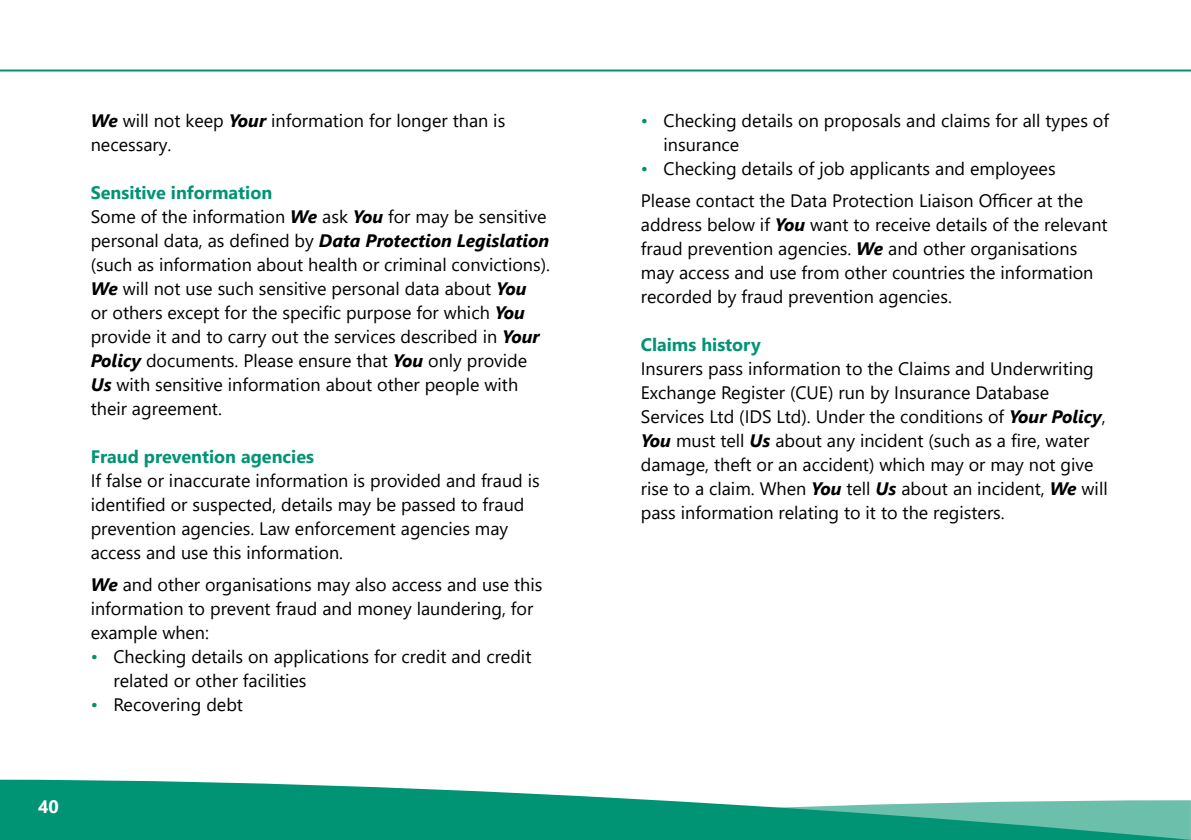
<style>
.page{position:relative;width:1191px;height:840px;background:#fff}
.page>*{position:absolute;margin:0;border:0;box-sizing:border-box;transform-origin:0 0}
.t1{font:18px/24px "Segoe UI";color:#000}
.t2{font:700 18px "Segoe UI";color:#009475}
.t3{font:700 18px "Segoe UI";color:#fff}
.s1{font-weight:700;font-style:italic}
.s2{font-weight:700;color:#009475}
.s3{color:#00925b}
</style>
<div class="page">
<svg style="left:0;top:779px;width:453px;height:60px;background:#129b7f"></svg>
<hr style="left:0;top:69px;width:1191px;height:2px;background:#009475">
<svg style="left:453px;top:790px;width:738px;height:49px"></svg>
<p class="t1" style="left:91px;top:107px;width:416px"><span class="s1">We</span> will not keep <span class="s1">Your</span> information for longer than is necessary.</p>
<p class="t1" style="left:91px;top:179px;width:461px"><span class="s2">Sensitive information<br></span>Some of the information <span class="s1">We</span> ask <span class="s1">You</span> for may be sensitive personal data, as defined by <span class="s1">Data Protection Legislation </span>(such as information about health or criminal convictions).<br><span class="s1">We</span> will not use such sensitive personal data about <span class="s1">You<br></span>or others except for the specific purpose for which <span class="s1">You </span>provide it and to carry out the services described in <span class="s1">Your Policy</span> documents. Please ensure that <span class="s1">You</span> only provide <span class="s1">Us</span> with sensitive information about other people with their agreement.</p>
<p class="t2" style="left:91px;top:439px;width:225px">Fraud prevention agencies</p>
<p class="t1" style="left:91px;top:466px;width:450px">If false or inaccurate information is provided and fraud is identified or suspected, details may be passed to fraud prevention agencies. Law enforcement agencies may access and use this information.</p>
<p class="t1" style="left:91px;top:570px;width:453px"><span class="s1">We</span> and other organisations may also access and use this information to prevent fraud and money laundering, for example when:</p>
<p class="t1" style="left:113px;top:642px;width:419px;text-indent:-23px"><span class="s3">•</span> Checking details on applications for credit and credit related or other facilities</p>
<p class="t1" style="left:91px;top:690px;width:154px"><span class="s3">•</span> Recovering debt</p>
<p class="t3" style="left:38px;top:789px;width:22px">40</p>
<p class="t1" style="left:663px;top:106px;width:447px;text-indent:-23px"><span class="s3">•</span> Checking details on proposals and claims for all types of insurance</p>
<p class="t1" style="left:641px;top:150px;width:444px;line-height:32px"><span class="s3">•</span> Checking details of job applicants and employees<br>Please contact the Data Protection Liaison Officer at the</p>
<p class="t1" style="left:641px;top:210px;width:468px">address below if <span class="s1">You</span> want to receive details of the relevant fraud prevention agencies. <span class="s1">We</span> and other organisations may access and use from other countries the information recorded by fraud prevention agencies.</p>
<p class="t2" style="left:641px;top:327px;width:121px">Claims history</p>
<p class="t1" style="left:641px;top:354px;width:468px">Insurers pass information to the Claims and Underwriting Exchange Register (CUE) run by Insurance Database Services Ltd (IDS Ltd). Under the conditions of <span class="s1">Your Policy</span>, <span class="s1">You</span> must tell <span class="s1">Us</span> about any incident (such as a fire, water damage, theft or an accident) which may or may not give rise to a claim. When <span class="s1">You</span> tell <span class="s1">Us</span> about an incident, <span class="s1">We</span> will pass information relating to it to the registers.</p>
</div>
